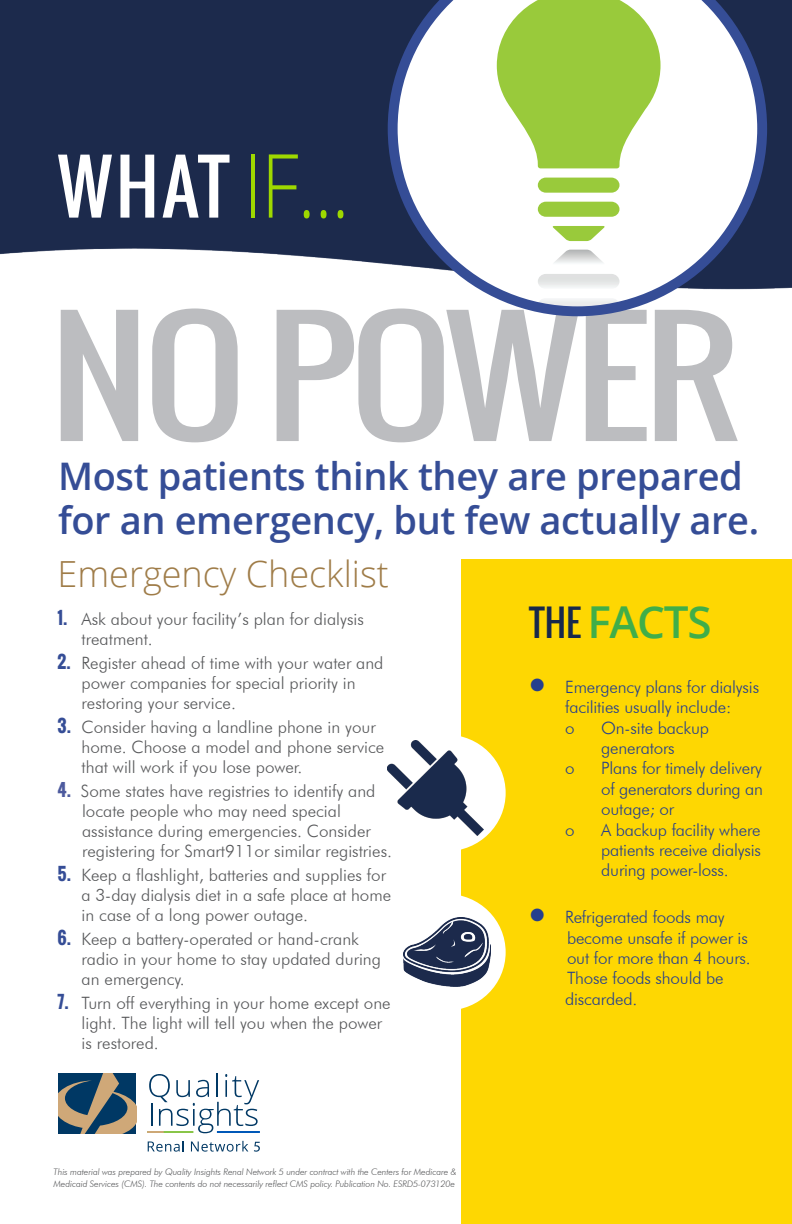
<style>
.page{position:relative;width:792px;height:1224px;background:#fff}
.page>*{position:absolute;margin:0;border:0;box-sizing:border-box;transform-origin:0 0}
.t1{font:150px "Oswald";letter-spacing:-.03em;color:#bcbdc0;scale:1.18 1}
.t2{font:300 88.5px "Open Sans";color:#9ed800;scale:.84 1}
.t3{font:600 44px "Open Sans";letter-spacing:-.03em;color:#40ae49}
.t4{font:600 38px/44px "Open Sans";letter-spacing:-.01em;color:#354d96}
.t5{font:300 36px "Open Sans";color:#9f7c48}
.t6{font:300 17px/20px "Futura BT";color:#57585a}
.t7{font:300 17px/20.4px "Futura BT";letter-spacing:-.01em;color:#253f8e}
.t8{font:italic 300 9px/12px "Futura BT";letter-spacing:-.01em;color:#57585a}
.s1{font-family:"Oswald";font-weight:400;font-size:72px;color:#fff}
.s2{font-family:"Oswald";font-weight:700;color:#354d96}
.s3{font-family:"Oswald";font-weight:700;color:#4d5a9e}
.s4{font-family:"Oswald";font-weight:400;font-size:36px;color:#17284b}
</style>
<div class="page">
<img style="left:0;top:0;width:792px;height:289px">
<svg style="left:388px;top:0;width:379px;height:316px"></svg>
<div style="left:461px;top:560px;width:331px;height:664px;background:#fed702"></div>
<div style="left:388px;top:735px;width:118px;height:116px;background:#fff;border-radius:50%"></div>
<div style="left:388px;top:894px;width:118px;height:116px;background:#fff;border-radius:50%"></div>
<img style="left:388px;top:741px;width:95px;height:94px">
<img style="left:403px;top:918px;width:88px;height:69px">
<hr style="left:217px;top:1131px;width:43px;height:2px;background:#0058b8">
<hr style="left:216px;top:1073px;width:2px;height:24px;background:#003864">
<svg style="left:147px;top:1074px;width:112px;height:59px"></svg>
<svg style="left:148px;top:1141px;width:36px;height:11px"></svg>
<svg style="left:191px;top:1141px;width:57px;height:11px"></svg>
<svg style="left:58px;top:1073px;width:78px;height:61px;background:#57676c"></svg>
<svg style="left:254px;top:1142px;width:6px;height:10px"></svg>
<p class="t2" style="left:58px;top:125px;width:349px"><span class="s1">WHAT</span> IF...</p>
<p class="t1" style="left:50px;top:263px;width:586px">NO POWER</p>
<p class="t4" style="left:58px;top:453px;width:703px">Most patients think they are prepared for an emergency, but few actually are.</p>
<p class="t5" style="left:58px;top:550px;width:333px">Emergency Checklist</p>
<p class="t6" style="left:82px;top:609px;width:284px;text-indent:-24px"><span class="s2">1.</span> Ask about your facility’s plan for dialysis treatment.</p>
<p class="t6" style="left:58px;top:653px;width:327px;text-align:center"><span class="s2">2.</span> Register ahead of time with your water and power companies for special priority in</p>
<p class="t6" style="left:82px;top:693px;width:156px">restoring your service.</p>
<p class="t6" style="left:82px;top:717px;width:304px;text-indent:-24px"><span class="s2">3.</span> Consider having a landline phone in your home. Choose a model and phone service that will work if you lose power.</p>
<p class="t6" style="left:82px;top:781px;width:311px;text-indent:-24px"><span class="s3">4.</span> Some states have registries to identify and locate people who may need special assistance during emergencies. Consider registering for Smart911or similar registries.</p>
<p class="t6" style="left:82px;top:865px;width:311px;text-indent:-24px"><span class="s2">5.</span> Keep a flashlight, batteries and supplies for a 3-day dialysis diet in a safe place at home in case of a long power outage.</p>
<p class="t6" style="left:58px;top:929px;width:303px"><span class="s2">6.</span> Keep a battery-operated or hand-crank</p>
<p class="t6" style="left:82px;top:949px;width:301px">radio in your home to stay updated during an emergency.</p>
<p class="t6" style="left:82px;top:993px;width:311px;text-indent:-24px"><span class="s2">7.</span> Turn off everything in your home except one light. The light will tell you when the power is restored.</p>
<p class="t8" style="left:54px;top:1166px;width:404px">This material was prepared by Quality Insights Renal Network 5 under contract with the Centers for Medicare &amp;<br>Medicaid Services (CMS). The contents do not necessarily reflect CMS policy. Publication No. ESRD5-073120e</p>
<p class="t3" style="left:529px;top:591px;width:184px"><span class="s4">THE</span> FACTS</p>
<p class="t7" style="left:529px;top:676px;width:232px;text-align:center">● Emergency plans for dialysis facilities usually include:</p>
<p class="t7" style="left:565px;top:717px;width:11px">o</p>
<p class="t7" style="left:601px;top:717px;width:109px">On-site backup</p>
<p class="t7" style="left:601px;top:738px;width:75px">generators</p>
<p class="t7" style="left:565px;top:758px;width:11px">o</p>
<p class="t7" style="left:601px;top:758px;width:163px;text-align:justify">Plans for timely delivery of generators during an outage; or</p>
<p class="t7" style="left:565px;top:819px;width:11px">o</p>
<p class="t7" style="left:601px;top:819px;width:161px">A backup facility where</p>
<p class="t7" style="left:601px;top:840px;width:161px">patients receive dialysis during power-loss.</p>
<p class="t7" style="left:565px;top:907px;width:187px;text-indent:-36px">● Refrigerated foods may become unsafe if power is out for more than 4 hours.<br>Those foods should be discarded.</p>
</div>
